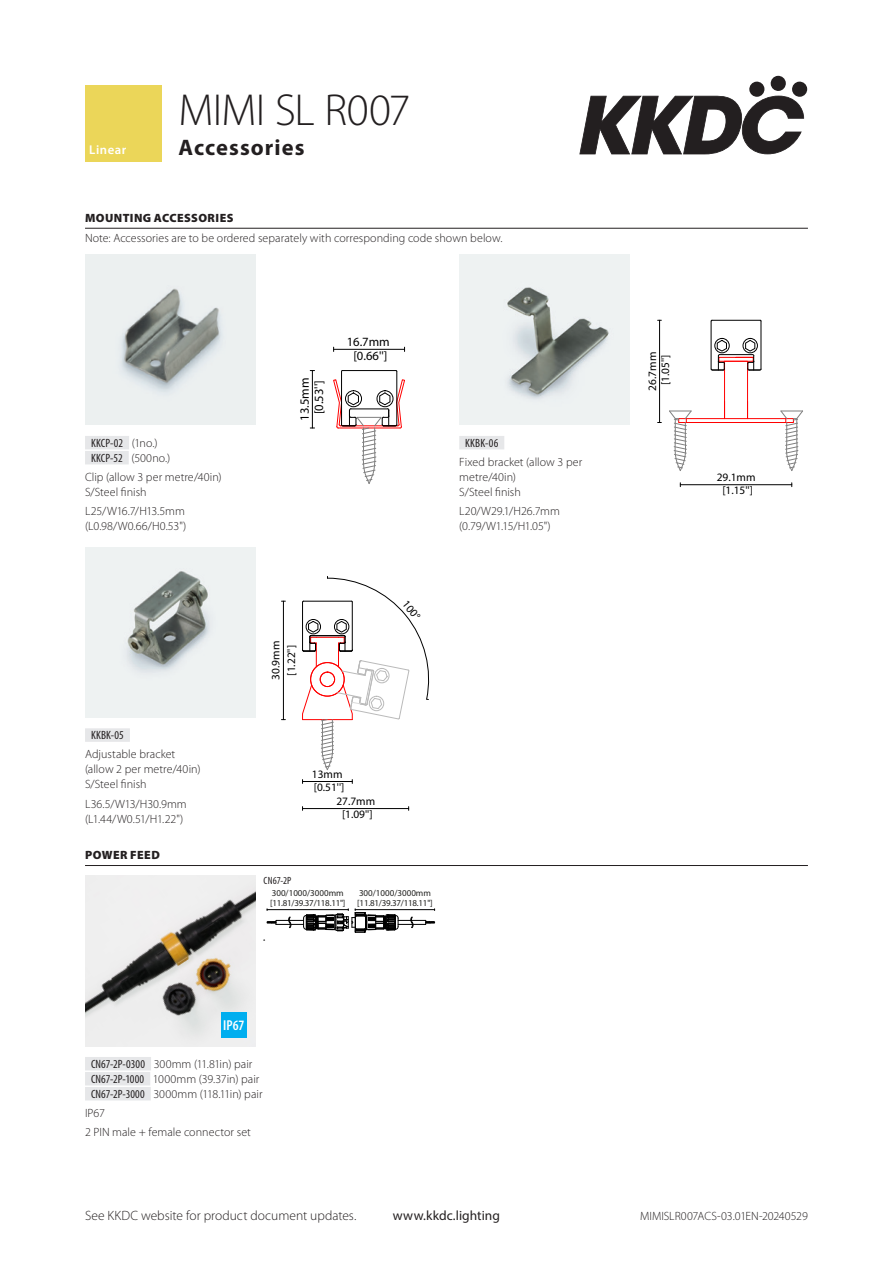
<style>
.page{position:relative;width:893px;height:1263px;background:#fff}
.page>*{position:absolute;margin:0;border:0;box-sizing:border-box;transform-origin:0 0}
.title_line1{font:300 45px "Myriad Pro";letter-spacing:-.015em;color:#231f20}
.title_line2{font:700 22.5px "Myriad Pro";letter-spacing:.045em;color:#231f20}
.t1{font:600 condensed 14.4px "Myriad Pro";color:#fff}
.t2{font:300 13.5px "Myriad Pro";color:#231f20}
.t3{font:13.5px "Myriad Pro";letter-spacing:.005em;color:#231f20}
.t4{font:600 12.75px "Myriad Pro";letter-spacing:.04em;color:#fff}
.t5{font:12.6px/14.2px "Myriad Pro";color:#000;text-align:center}
.body{font:300 12px/15px "Myriad Pro";letter-spacing:.005em;color:#231f20}
.Product_code{font:300 12px "Myriad Pro";color:#231f20}
.Section_sub_text{font:300 12px "Myriad Pro";letter-spacing:.005em;color:#231f20}
.Product_code-2{font:condensed 12px "Myriad Pro";letter-spacing:.01em;color:#231f20}
.Section_heading_top{font:900 12px "Myriad Pro";letter-spacing:.035em;color:#231f20}
.Section_heading_othe{font:900 12px "Myriad Pro";letter-spacing:.035em;color:#231f20}
.t6{font:11.4px/12.9px "Myriad Pro";color:#000;text-align:center}
.Product_code_no_tint{font:condensed 10.5px "Myriad Pro";letter-spacing:.01em;color:#231f20}
.t7{font:9px/9.3px "Myriad Pro";color:#20201e}
.s1{font-weight:300;font-stretch:normal}
.s2{font-weight:400;font-stretch:condensed}
</style>
<div class="page">
<svg style="left:579px;top:96px;width:225px;height:58px"></svg>
<svg style="left:749px;top:81px;width:16px;height:16px"></svg>
<div style="left:770px;top:76px;width:16px;height:15px;background:#231f20;border-radius:50%"></div>
<div style="left:792px;top:81px;width:15px;height:16px;background:#231f20;border-radius:50%"></div>
<div style="left:85px;top:85px;width:77px;height:77px;background:#ebd659"></div>
<hr style="left:85px;top:228px;width:723px;height:1px;background:#231f20">
<hr style="left:85px;top:865px;width:723px;height:1px;background:#231f20">
<img style="left:85px;top:255px;width:170px;height:170px">
<hr style="left:334px;top:349px;width:71px;height:1px;background:#000">
<hr style="left:312px;top:371px;width:1px;height:57px;background:#000">
<hr style="left:341px;top:371px;width:1px;height:54px;background:#000">
<hr style="left:397px;top:371px;width:1px;height:54px;background:#000">
<hr style="left:342px;top:370px;width:54px;height:1px;background:#000">
<svg style="left:333px;top:379px;width:72px;height:105px"></svg>
<img style="left:459px;top:255px;width:170px;height:170px">
<div style="left:678px;top:418px;width:116px;height:5px;border:1px solid #f00"></div>
<svg style="left:780px;top:410px;width:23px;height:61px"></svg>
<svg style="left:669px;top:410px;width:23px;height:61px"></svg>
<hr style="left:711px;top:321px;width:1px;height:48px;background:#000">
<hr style="left:761px;top:321px;width:1px;height:48px;background:#000">
<hr style="left:712px;top:320px;width:48px;height:1px;background:#000">
<hr style="left:659px;top:320px;width:1px;height:102px;background:#000">
<div style="left:715px;top:338px;width:14px;height:15px;border:1px solid #000;border-radius:50%"></div>
<div style="left:743px;top:338px;width:15px;height:15px;border:1px solid #000;border-radius:50%"></div>
<svg style="left:711px;top:340px;width:50px;height:79px"></svg>
<hr style="left:680px;top:484px;width:112px;height:1px;background:#000">
<div style="left:85px;top:436px;width:44px;height:13px;background:#e6e7e9"></div>
<div style="left:85px;top:451px;width:44px;height:13px;background:#e6e7e9"></div>
<div style="left:459px;top:436px;width:45px;height:13px;background:#e6e7e9"></div>
<img style="left:85px;top:547px;width:170px;height:170px">
<svg style="left:302px;top:576px;width:128px;height:194px"></svg>
<hr style="left:303px;top:808px;width:106px;height:1px;background:#000">
<hr style="left:303px;top:781px;width:49px;height:1px;background:#000">
<hr style="left:283px;top:601px;width:1px;height:119px;background:#000">
<div style="left:85px;top:728px;width:45px;height:14px;background:#e6e7e9"></div>
<img style="left:85px;top:876px;width:170px;height:170px">
<svg style="left:267px;top:909px;width:168px;height:24px"></svg>
<div style="left:85px;top:1057px;width:66px;height:13px;background:#e6e7e9"></div>
<div style="left:85px;top:1072px;width:65px;height:13px;background:#e6e7e9"></div>
<div style="left:85px;top:1087px;width:66px;height:13px;background:#e6e7e9"></div>
<div style="left:221px;top:1012px;width:26px;height:26px;background:#00aeef"></div>
<p class="t4" style="left:89px;top:142px;width:38px">Linear</p>
<p class="title_line1" style="left:179px;top:83px;width:233px">MIMI SL R007</p>
<p class="title_line2" style="left:179px;top:133px;width:127px">Accessories</p>
<p class="Section_heading_top" style="left:85px;top:210px;width:150px">MOUNTING ACCESSORIES</p>
<p class="Section_sub_text" style="left:85px;top:231px;width:419px">Note: Accessories are to be ordered separately with corresponding code shown below.</p>
<p class="Product_code-2" style="left:91px;top:435px;width:68px">KKCP-02 <span class="s1">(1no.)</span></p>
<p class="Product_code" style="left:91px;top:450px;width:81px"><span class="s2">KKCP-52</span> (500no.)</p>
<p class="body" style="left:85px;top:469px;width:138px">Clip (allow 3 per metre/40in)<br>S/Steel finish</p>
<p class="body" style="left:85px;top:504px;width:103px">L25/W16.7/H13.5mm (L0.98/W0.66/H0.53")</p>
<p class="Product_code-2" style="left:91px;top:728px;width:34px">KKBK-05</p>
<p class="body" style="left:85px;top:747px;width:117px">Adjustable bracket (allow 2 per metre/40in)<br>S/Steel finish</p>
<p class="body" style="left:85px;top:796px;width:103px">L36.5/W13/H30.9mm (L1.44/W0.51/H1.22")</p>
<p class="Section_heading_othe" style="left:85px;top:847px;width:76px">POWER FEED</p>
<p class="t5" style="left:297px;top:421px;width:45px;rotate:-90deg">13.5mm [0.53'']</p>
<p class="t5" style="left:347px;top:334px;width:45px">16.7mm [0.66'']</p>
<p class="t6" style="left:267px;top:680px;width:40px;line-height:15.8px;rotate:-90deg">30.9mm [1.22'']</p>
<p class="t6" style="left:410px;top:598px;width:23px;rotate:51deg">100°</p>
<p class="Product_code-2" style="left:465px;top:435px;width:35px">KKBK-06</p>
<p class="body" style="left:459px;top:454px;width:125px">Fixed bracket (allow 3 per metre/40in)<br>S/Steel finish</p>
<p class="body" style="left:459px;top:504px;width:102px">L20/W29.1/H26.7mm (0.79/W1.15/H1.05")</p>
<p class="t6" style="left:312px;top:768px;width:34px;text-align:left">13mm [0.51'']</p>
<p class="t6" style="left:336px;top:795px;width:40px">27.7mm [1.09'']</p>
<p class="Product_code_no_tint" style="left:264px;top:874px;width:29px">CN67-2P</p>
<p class="t7" style="left:270px;top:888px;width:77px">300/1000/3000mm [11.81/39.37/118.11"]</p>
<p class="t7" style="left:357px;top:888px;width:77px">300/1000/3000mm [11.81/39.37/118.11"]</p>
<p class="t1" style="left:223px;top:1017px;width:23px">IP67</p>
<p class="Product_code" style="left:91px;top:1056px;width:163px"><span class="s2">CN67-2P-0300</span> 300mm (11.81in) pair</p>
<p class="Product_code" style="left:91px;top:1071px;width:170px"><span class="s2">CN67-2P-1000</span> 1000mm (39.37in) pair</p>
<p class="Product_code" style="left:91px;top:1086px;width:173px"><span class="s2">CN67-2P-3000</span> 3000mm (118.11in) pair</p>
<p class="body" style="left:85px;top:1105px;width:21px">IP67</p>
<p class="body" style="left:85px;top:1125px;width:167px">2 PIN male + female connector set</p>
<p class="t6" style="left:646px;top:391px;width:40px;rotate:-90deg">26.7mm [1.05'']</p>
<p class="t6" style="left:717px;top:471px;width:40px">29.1mm [1.15'']</p>
<p class="t2" style="left:85px;top:1208px;width:273px">See KKDC website for product document updates.</p>
<p class="t3" style="left:393px;top:1207px;width:109px">www.kkdc.lighting</p>
<p class="Section_sub_text" style="left:640px;top:1209px;width:169px">MIMISLR007ACS-03.01EN-20240529</p>
</div>
